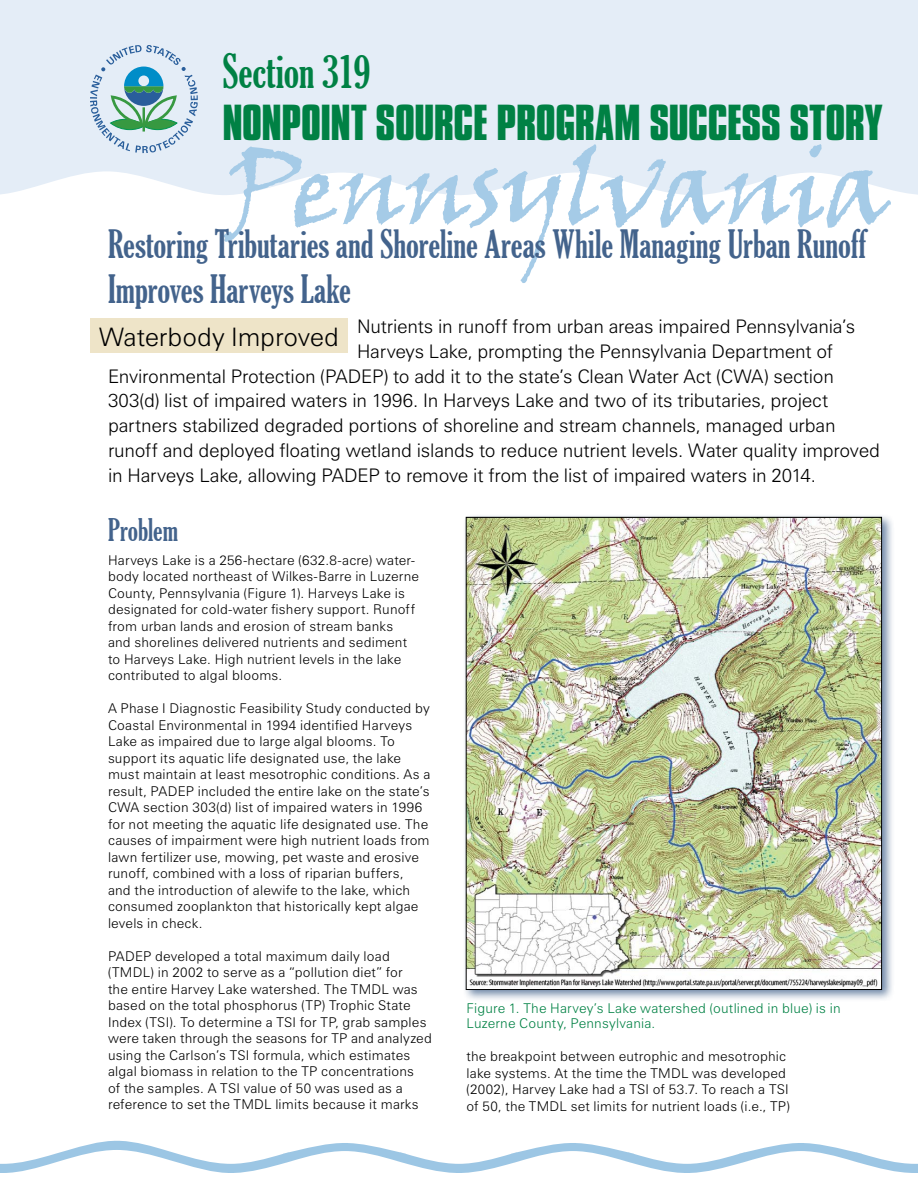
<style>
.page{position:relative;width:918px;height:1188px;background:#fff}
.page>*{position:absolute;margin:0;border:0;box-sizing:border-box;transform-origin:0 0}
.title_state_name{font:105px "Viner Hand ITC";letter-spacing:-.03em;color:#a5cbe7}
.title_line_1{font:extra-condensed 45px "Gloucester";letter-spacing:-.005em;color:#008144}
.title_line_2{font:700 43.5px "Compacta BT";letter-spacing:-.01em;color:#008144}
.title_story{font:extra-condensed 37.5px/45px "Gloucester";color:#43638c}
.subhead_1{font:extra-condensed 30px "Gloucester";color:#43638c}
.title_restored{font:300 25.5px "Zurich BT";letter-spacing:-.005em;color:#000}
.body_text_intro{font:300 18.75px "Zurich BT";letter-spacing:-.01em;color:#000}
.body_text{font:300 13.5px/16.5px "Zurich BT";letter-spacing:.015em;color:#000}
.t1{font:300 13.5px/15px "Zurich BT";letter-spacing:.015em;color:#008144}
</style>
<div class="page">
<svg style="left:0;top:1141px;width:918px;height:32px"></svg>
<div style="left:0;top:0;width:918px;height:195px;background:#e4edf7"></div>
<svg style="left:90px;top:45px;width:108px;height:108px"></svg>
<div style="left:462px;top:513px;width:432px;height:489px;background:#43638c;opacity:.75"></div>
<img style="left:468px;top:519px;width:412px;height:469px">
<div style="left:90px;top:319px;width:258px;height:34px;background:#eee4c8"></div>
<p class="title_line_1" style="left:222px;top:45px;width:150px">Section 319</p>
<p class="title_line_2" style="left:222px;top:96px;width:661px">NONPOINT SOURCE PROGRAM SUCCESS STORY</p>
<p class="title_state_name" style="left:225px;top:123px;width:667px">Pennsylvania</p>
<p class="title_story" style="left:108px;top:222px;width:759px">Restoring Tributaries and Shoreline Areas While Managing Urban Runoff<br>Improves Harveys Lake</p>
<p class="body_text_intro" style="left:357px;top:315px;width:500px">Nutrients in runoff from urban areas impaired Pennsylvania’s</p>
<p class="body_text_intro" style="left:357px;top:340px;width:478px">Harveys Lake, prompting the Pennsylvania Department of</p>
<p class="body_text_intro" style="left:108px;top:365px;width:728px">Environmental Protection (PADEP) to add it to the state’s Clean Water Act (CWA) section</p>
<p class="body_text_intro" style="left:108px;top:389px;width:722px">303(d) list of impaired waters in 1996. In Harveys Lake and two of its tributaries, project</p>
<p class="body_text_intro" style="left:108px;top:414px;width:729px">partners stabilized degraded portions of shoreline and stream channels, managed urban</p>
<p class="body_text_intro" style="left:108px;top:439px;width:773px">runoff and deployed floating wetland islands to reduce nutrient levels. Water quality improved</p>
<p class="body_text_intro" style="left:108px;top:464px;width:710px">in Harveys Lake, allowing PADEP to remove it from the list of impaired waters in 2014.</p>
<p class="title_restored" style="left:99px;top:321px;width:241px">Waterbody Improved</p>
<p class="subhead_1" style="left:108px;top:512px;width:72px">Problem</p>
<p class="body_text" style="left:108px;top:552px;width:313px">Harveys Lake is a 256-hectare (632.8-acre) water&shy;body located northeast of Wilkes-Barre in Luzerne County, Pennsylvania (Figure 1). Harveys Lake is designated for cold-water fishery support. Runoff from urban lands and erosion of stream banks and shorelines delivered nutrients and sediment to Harveys Lake. High nutrient levels in the lake contributed to algal blooms.</p>
<p class="body_text" style="left:108px;top:700px;width:324px">A Phase I Diagnostic Feasibility Study conducted by Coastal Environmental in 1994 identified Harveys Lake as impaired due to large algal blooms. To support its aquatic life designated use, the lake must maintain at least mesotrophic conditions. As a result, PADEP included the entire lake on the state’s CWA section 303(d) list of impaired waters in 1996 for not meeting the aquatic life designated use. The causes of impairment were high nutrient loads from lawn fertilizer use, mowing, pet waste and erosive runoff, combined with a loss of riparian buffers,<br>and the introduction of alewife to the lake, which consumed zooplankton that historically kept algae levels in check.</p>
<p class="body_text" style="left:108px;top:948px;width:325px">PADEP developed a total maximum daily load (TMDL) in 2002 to serve as a “pollution diet” for<br>the entire Harvey Lake watershed. The TMDL was based on the total phosphorus (TP) Trophic State Index (TSI). To determine a TSI for TP, grab samples were taken through the seasons for TP and analyzed using the Carlson’s TSI formula, which estimates algal biomass in relation to the TP concentrations<br>of the samples. A TSI value of 50 was used as a reference to set the TMDL limits because it marks</p>
<p class="t1" style="left:466px;top:1001px;width:376px">Figure 1. The Harvey’s Lake watershed (outlined in blue) is in<br>Luzerne County, Pennsylvania.</p>
<p class="body_text" style="left:466px;top:1048px;width:325px">the breakpoint between eutrophic and mesotrophic lake systems. At the time the TMDL was developed (2002), Harvey Lake had a TSI of 53.7. To reach a TSI of 50, the TMDL set limits for nutrient loads (i.e., TP)</p>
</div>
